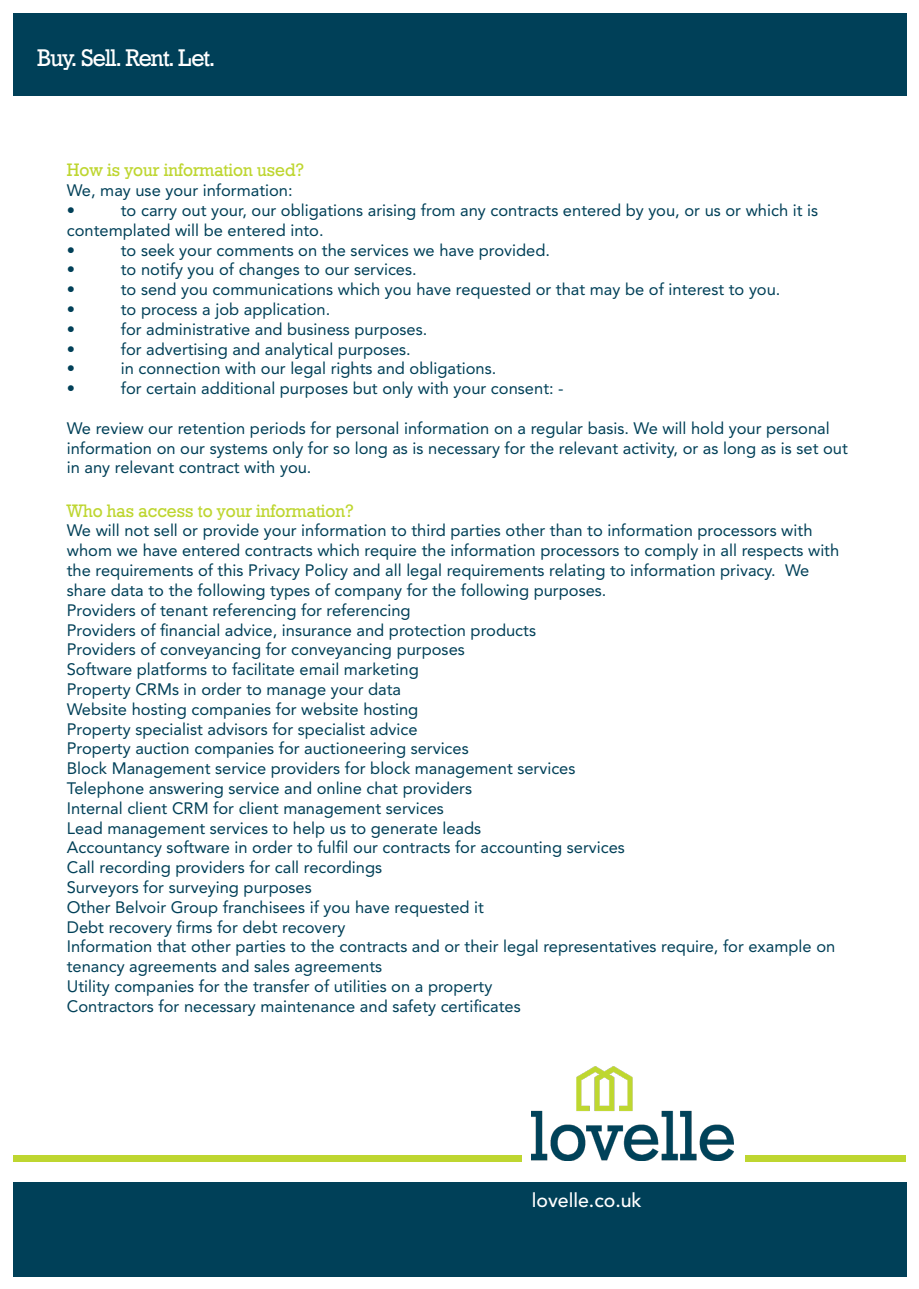
<style>
.page{position:relative;width:919px;height:1289px;background:#fff}
.page>*{position:absolute;margin:0;border:0;box-sizing:border-box;transform-origin:0 0}
.t1{font:24px "Geo Slb 712 Md BT";letter-spacing:-.04em;color:#fff}
.t2{font:500 19.5px "Avenir LT Std";color:#fff}
.t3{font:18px "Geo Slb 712 Md BT";color:#bed630}
.t4{font:16.5px/19.8px "Avenir LT Std";color:#004058}
</style>
<div class="page">
<div style="left:13px;top:13px;width:893px;height:83px;background:#004058"></div>
<div style="left:13px;top:1181px;width:893px;height:95px;background:#004058"></div>
<img style="left:531px;top:1066px;width:202px;height:94px">
<div style="left:745px;top:1154px;width:161px;height:7px;background:#bed630"></div>
<div style="left:13px;top:1154px;width:508px;height:7px;background:#bed630"></div>
<p class="t1" style="left:37px;top:42px;width:180px">Buy. Sell. Rent. Let.</p>
<p class="t3" style="left:67px;top:158px;width:239px">How is your information used?</p>
<p class="t4" style="left:67px;top:180px;width:227px">We, may use your information:</p>
<p class="t4" style="left:67px;top:200px;width:10px">•</p>
<p class="t4" style="left:67px;top:200px;width:752px;text-indent:54px">to carry out your, our obligations arising from any contracts entered by you, or us or which it is contemplated will be entered into.</p>
<p class="t4" style="left:67px;top:240px;width:10px">•</p>
<p class="t4" style="left:121px;top:240px;width:431px">to seek your comments on the services we have provided.</p>
<p class="t4" style="left:67px;top:260px;width:10px">•</p>
<p class="t4" style="left:121px;top:260px;width:297px">to notify you of changes to our services.</p>
<p class="t4" style="left:67px;top:279px;width:10px">•</p>
<p class="t4" style="left:121px;top:279px;width:661px">to send you communications which you have requested or that may be of interest to you.</p>
<p class="t4" style="left:67px;top:299px;width:10px">•</p>
<p class="t4" style="left:121px;top:299px;width:211px">to process a job application.</p>
<p class="t4" style="left:67px;top:319px;width:10px">•</p>
<p class="t4" style="left:121px;top:319px;width:308px">for administrative and business purposes.</p>
<p class="t4" style="left:67px;top:339px;width:10px">•</p>
<p class="t4" style="left:121px;top:339px;width:291px">for advertising and analytical purposes.</p>
<p class="t4" style="left:67px;top:359px;width:10px">•</p>
<p class="t4" style="left:121px;top:359px;width:377px">in connection with our legal rights and obligations.</p>
<p class="t4" style="left:67px;top:378px;width:10px">•</p>
<p class="t4" style="left:121px;top:378px;width:444px">for certain additional purposes but only with your consent: -</p>
<p class="t4" style="left:67px;top:418px;width:782px">We review our retention periods for personal information on a regular basis. We will hold your personal information on our systems only for so long as is necessary for the relevant activity, or as long as is set out in any relevant contract with you.</p>
<p class="t3" style="left:67px;top:498px;width:288px">Who has access to your information?</p>
<p class="t4" style="left:67px;top:521px;width:774px">We will not sell or provide your information to third parties other than to information processors with whom we have entered contracts which require the information processors to comply in all respects with the requirements of this Privacy Policy and all legal requirements relating to information privacy. We share data to the following types of company for the following purposes.</p>
<p class="t4" style="left:67px;top:600px;width:345px">Providers of tenant referencing for referencing</p>
<p class="t4" style="left:67px;top:620px;width:471px">Providers of financial advice, insurance and protection products</p>
<p class="t4" style="left:67px;top:639px;width:399px">Providers of conveyancing for conveyancing purposes</p>
<p class="t4" style="left:67px;top:659px;width:353px">Software platforms to facilitate email marketing</p>
<p class="t4" style="left:67px;top:679px;width:336px">Property CRMs in order to manage your data</p>
<p class="t4" style="left:67px;top:699px;width:353px">Website hosting companies for website hosting</p>
<p class="t4" style="left:67px;top:719px;width:352px">Property specialist advisors for specialist advice</p>
<p class="t4" style="left:67px;top:738px;width:403px">Property auction companies for auctioneering services</p>
<p class="t4" style="left:67px;top:758px;width:510px">Block Management service providers for block management services</p>
<p class="t4" style="left:67px;top:778px;width:407px">Telephone answering service and online chat providers</p>
<p class="t4" style="left:67px;top:798px;width:378px">Internal client CRM for client management services</p>
<p class="t4" style="left:67px;top:818px;width:416px">Lead management services to help us to generate leads</p>
<p class="t4" style="left:67px;top:837px;width:559px">Accountancy software in order to fulfil our contracts for accounting services</p>
<p class="t4" style="left:67px;top:857px;width:317px">Call recording providers for call recordings</p>
<p class="t4" style="left:67px;top:877px;width:246px">Surveyors for surveying purposes</p>
<p class="t4" style="left:67px;top:897px;width:419px">Other Belvoir Group franchisees if you have requested it</p>
<p class="t4" style="left:67px;top:917px;width:280px">Debt recovery firms for debt recovery</p>
<p class="t4" style="left:67px;top:936px;width:770px">Information that other parties to the contracts and or their legal representatives require, for example on tenancy agreements and sales agreements</p>
<p class="t4" style="left:67px;top:976px;width:427px">Utility companies for the transfer of utilities on a property</p>
<p class="t4" style="left:67px;top:996px;width:455px">Contractors for necessary maintenance and safety certificates</p>
<p class="t2" style="left:531px;top:1188px;width:111px">lovelle.co.uk</p>
</div>
